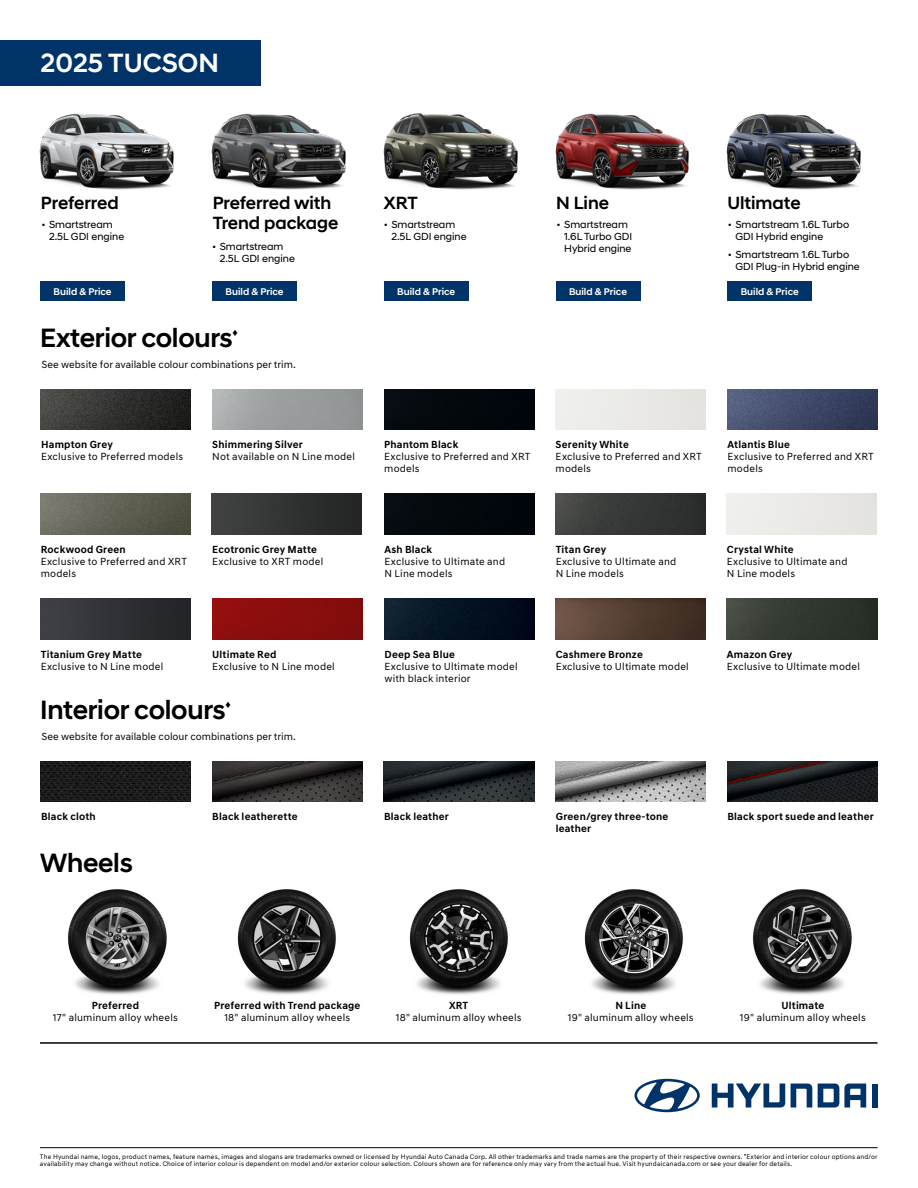
<style>
.page{position:relative;width:918px;height:1188px;background:#fff}
.page>*{position:absolute;margin:0;border:0;box-sizing:border-box;transform-origin:0 0}
.t1{font:500 27px "Hyundai Sans Head";letter-spacing:-.01em;color:#000}
.t2{font:500 26.85px "Hyundai Sans Head";color:#fff}
.t3{font:500 18px/19.5px "Hyundai Sans Head";color:#000}
.t4{font:10.5px/12px "Hyundai Sans Text";letter-spacing:.015em;color:#000}
.t5{font:700 10.5px/12px "Hyundai Sans Text";letter-spacing:.02em;color:#000}
.t6{font:10.5px/12px "Hyundai Sans Head";color:#000}
.t7{font:10.5px "Arial";color:#000}
.t8{font:500 9.9px "Hyundai Sans Head";color:#fff}
.t9{font:6.75px/7.5px "Hyundai Sans Text";letter-spacing:.025em;color:#000}
</style>
<div class="page">
<img style="left:67px;top:889px;width:100px;height:106px">
<img style="left:237px;top:889px;width:99px;height:106px">
<img style="left:409px;top:889px;width:99px;height:106px">
<img style="left:584px;top:889px;width:99px;height:106px">
<img style="left:752px;top:889px;width:100px;height:106px">
<hr style="left:40px;top:1042px;width:837px;height:2px;background:#000">
<div style="left:0;top:40px;width:261px;height:46px;background:#003469"></div>
<img style="left:41px;top:494px;width:150px;height:40px">
<img style="left:41px;top:599px;width:150px;height:40px">
<img style="left:212px;top:494px;width:150px;height:40px">
<img style="left:212px;top:599px;width:150px;height:40px">
<div style="left:384px;top:494px;width:151px;height:40px;background:#03080d"></div>
<img style="left:384px;top:599px;width:151px;height:40px">
<img style="left:556px;top:494px;width:150px;height:40px">
<img style="left:556px;top:599px;width:150px;height:40px">
<img style="left:727px;top:599px;width:150px;height:40px">
<div style="left:384px;top:389px;width:150px;height:41px;background:#03080d"></div>
<img style="left:41px;top:389px;width:150px;height:41px">
<img style="left:727px;top:389px;width:150px;height:41px">
<img style="left:40px;top:761px;width:151px;height:41px">
<img style="left:212px;top:761px;width:150px;height:41px">
<img style="left:384px;top:761px;width:150px;height:41px">
<img style="left:556px;top:761px;width:150px;height:41px">
<img style="left:727px;top:761px;width:151px;height:41px">
<hr style="left:40px;top:1147px;width:837px;height:1px;background:#000">
<img style="left:39px;top:113px;width:135px;height:77px">
<img style="left:211px;top:113px;width:135px;height:77px">
<img style="left:383px;top:113px;width:135px;height:77px">
<img style="left:555px;top:113px;width:134px;height:77px">
<img style="left:726px;top:113px;width:135px;height:77px">
<svg style="left:712px;top:1084px;width:73px;height:24px"></svg>
<svg style="left:791px;top:1084px;width:21px;height:24px"></svg>
<svg style="left:818px;top:1084px;width:48px;height:24px"></svg>
<div style="left:872px;top:1084px;width:5px;height:24px;background:#003469"></div>
<svg style="left:635px;top:1079px;width:65px;height:33px"></svg>
<div style="left:727px;top:282px;width:85px;height:19px;background:#003469"></div>
<div style="left:556px;top:282px;width:84px;height:19px;background:#003469"></div>
<div style="left:384px;top:282px;width:85px;height:19px;background:#003469"></div>
<div style="left:212px;top:282px;width:85px;height:19px;background:#003469"></div>
<div style="left:40px;top:282px;width:85px;height:19px;background:#003469"></div>
<h2 class="t2" style="left:40px;top:47px;width:180px">2025 TUCSON</h2>
<h3 class="t3" style="left:41px;top:193px;width:79px">Preferred</h3>
<p class="t6" style="left:49px;top:218px;width:77px;text-indent:-7px">• Smartstream<br>2.5L GDI engine</p>
<h3 class="t3" style="left:213px;top:193px;width:127px">Preferred with<br>Trend package</h3>
<h3 class="t3" style="left:384px;top:193px;width:35px">XRT</h3>
<h3 class="t3" style="left:556px;top:193px;width:54px">N Line</h3>
<h3 class="t3" style="left:727px;top:193px;width:75px">Ultimate</h3>
<p class="t6" style="left:220px;top:241px;width:77px;text-indent:-7px">• Smartstream<br>2.5L GDI engine</p>
<p class="t6" style="left:391px;top:218px;width:77px;text-indent:-7px">• Smartstream<br>2.5L GDI engine</p>
<p class="t6" style="left:564px;top:218px;width:70px;text-indent:-7px">• Smartstream<br>1.6L Turbo GDI<br>Hybrid engine</p>
<p class="t6" style="left:735px;top:218px;width:115px;text-indent:-7px">• Smartstream 1.6L Turbo<br>GDI Hybrid engine</p>
<p class="t6" style="left:735px;top:248px;width:126px;text-indent:-7px">• Smartstream 1.6L Turbo<br>GDI Plug-in Hybrid engine</p>
<p class="t8" style="left:54px;top:285px;width:59px">Build &amp; Price</p>
<p class="t8" style="left:226px;top:285px;width:59px">Build &amp; Price</p>
<p class="t8" style="left:397px;top:285px;width:59px">Build &amp; Price</p>
<p class="t8" style="left:569px;top:285px;width:59px">Build &amp; Price</p>
<p class="t8" style="left:741px;top:285px;width:59px">Build &amp; Price</p>
<h1 class="t1" style="left:40px;top:322px;width:194px">Exterior colours</h1>
<p class="t7" style="left:232px;top:325px;width:7px">♦</p>
<p class="t4" style="left:42px;top:358px;width:256px">See website for available colour combinations per trim.</p>
<p class="t5" style="left:41px;top:439px;width:73px">Hampton Grey</p>
<p class="t4" style="left:41px;top:451px;width:144px">Exclusive to Preferred models</p>
<p class="t5" style="left:212px;top:439px;width:92px">Shimmering Silver</p>
<p class="t4" style="left:212px;top:451px;width:144px">Not available on N Line model</p>
<p class="t5" style="left:41px;top:544px;width:87px">Rockwood Green</p>
<p class="t4" style="left:41px;top:556px;width:148px">Exclusive to Preferred and XRT models</p>
<p class="t5" style="left:212px;top:544px;width:106px">Ecotronic Grey Matte</p>
<p class="t4" style="left:212px;top:556px;width:113px">Exclusive to XRT model</p>
<p class="t5" style="left:41px;top:648px;width:103px">Titanium Grey Matte</p>
<p class="t4" style="left:41px;top:660px;width:124px">Exclusive to N Line model</p>
<p class="t5" style="left:212px;top:648px;width:66px">Ultimate Red</p>
<p class="t4" style="left:212px;top:660px;width:124px">Exclusive to N Line model</p>
<h1 class="t1" style="left:40px;top:694px;width:187px">Interior colours</h1>
<p class="t7" style="left:225px;top:697px;width:7px">♦</p>
<p class="t4" style="left:42px;top:730px;width:256px">See website for available colour combinations per trim.</p>
<p class="t5" style="left:384px;top:439px;width:76px">Phantom Black</p>
<p class="t4" style="left:384px;top:451px;width:148px">Exclusive to Preferred and XRT models</p>
<p class="t5" style="left:556px;top:439px;width:75px">Serenity White</p>
<p class="t4" style="left:556px;top:451px;width:148px">Exclusive to Preferred and XRT models</p>
<p class="t5" style="left:727px;top:439px;width:64px">Atlantis Blue</p>
<p class="t4" style="left:727px;top:451px;width:148px">Exclusive to Preferred and XRT models</p>
<p class="t5" style="left:384px;top:544px;width:49px">Ash Black</p>
<p class="t4" style="left:384px;top:556px;width:122px">Exclusive to Ultimate and<br>N Line models</p>
<p class="t5" style="left:556px;top:544px;width:52px">Titan Grey</p>
<p class="t4" style="left:556px;top:556px;width:122px">Exclusive to Ultimate and<br>N Line models</p>
<p class="t5" style="left:727px;top:544px;width:68px">Crystal White</p>
<p class="t4" style="left:727px;top:556px;width:122px">Exclusive to Ultimate and<br>N Line models</p>
<p class="t5" style="left:384px;top:648px;width:72px">Deep Sea Blue</p>
<p class="t4" style="left:384px;top:660px;width:135px">Exclusive to Ultimate model with black interior</p>
<p class="t5" style="left:556px;top:648px;width:89px">Cashmere Bronze</p>
<p class="t4" style="left:556px;top:660px;width:135px">Exclusive to Ultimate model</p>
<p class="t5" style="left:727px;top:648px;width:67px">Amazon Grey</p>
<p class="t4" style="left:727px;top:660px;width:135px">Exclusive to Ultimate model</p>
<p class="t5" style="left:41px;top:811px;width:56px">Black cloth</p>
<p class="t5" style="left:212px;top:811px;width:87px">Black leatherette</p>
<p class="t5" style="left:384px;top:811px;width:66px">Black leather</p>
<p class="t5" style="left:556px;top:811px;width:114px">Green/grey three-tone leather</p>
<p class="t5" style="left:727px;top:811px;width:148px">Black sport suede and leather</p>
<h1 class="t1" style="left:40px;top:847px;width:94px">Wheels</h1>
<p class="t5" style="left:92px;top:999px;width:49px">Preferred</p>
<p class="t4" style="left:53px;top:1011px;width:126px">17" aluminum alloy wheels</p>
<p class="t5" style="left:214px;top:999px;width:148px">Preferred with Trend package</p>
<p class="t4" style="left:224px;top:1011px;width:127px">18" aluminum alloy wheels</p>
<p class="t5" style="left:449px;top:999px;width:21px">XRT</p>
<p class="t4" style="left:396px;top:1011px;width:127px">18" aluminum alloy wheels</p>
<p class="t5" style="left:615px;top:999px;width:32px">N Line</p>
<p class="t4" style="left:568px;top:1011px;width:127px">19" aluminum alloy wheels</p>
<p class="t5" style="left:781px;top:999px;width:44px">Ultimate</p>
<p class="t4" style="left:740px;top:1011px;width:127px">19" aluminum alloy wheels</p>
<p class="t9" style="left:40px;top:1153px;width:839px">The Hyundai name, logos, product names, feature names, images and slogans are trademarks owned or licensed by Hyundai Auto Canada Corp. All other trademarks and trade names are the property of their respective owners. <sup>♦</sup>Exterior and interior colour options and/or availability may change without notice. Choice of interior colour is dependent on model and/or exterior colour selection. Colours shown are for reference only may vary from the actual hue. Visit hyundaicanada.com or see your dealer for details.</p>
</div>
